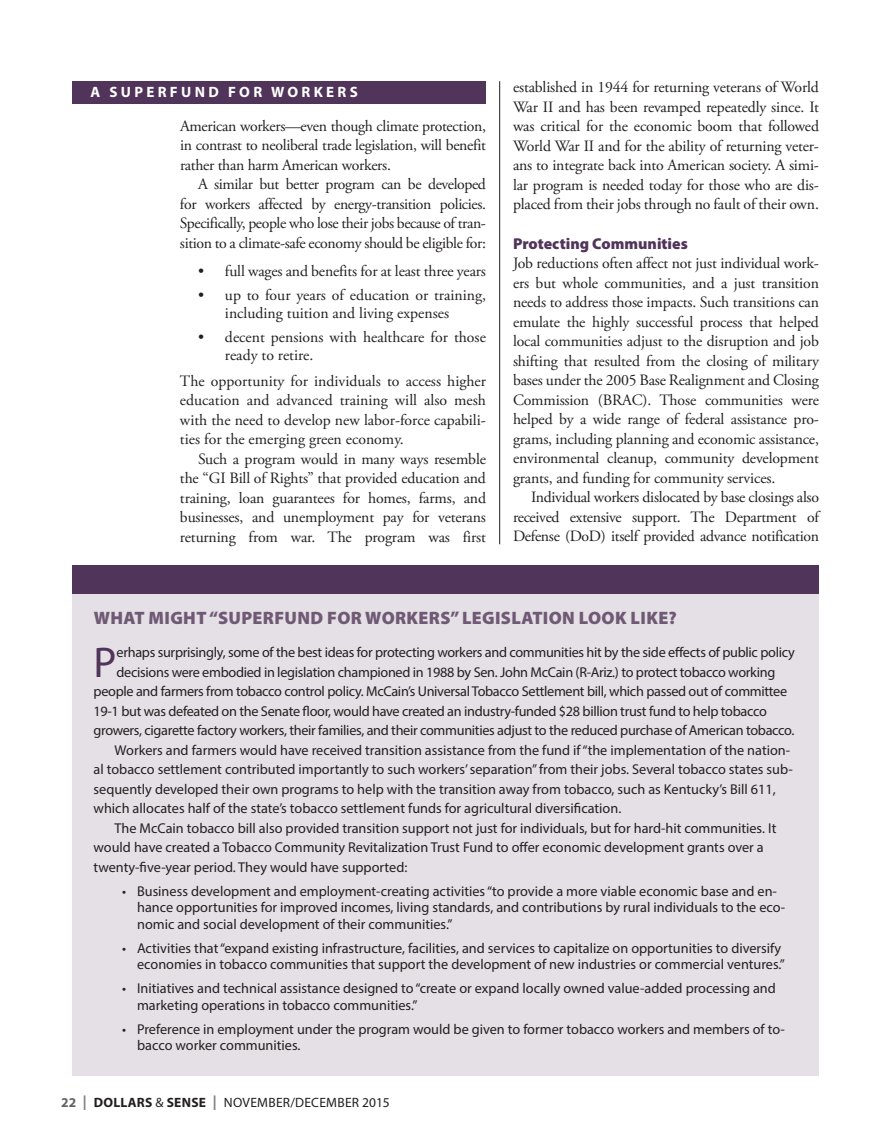
<style>
.page{position:relative;width:891px;height:1148px;background:#fff}
.page>*{position:absolute;margin:0;border:0;box-sizing:border-box;transform-origin:0 0}
.t1{font:43.2px "Myriad Pro";color:#503459}
.t2{font:900 18px "Myriad Pro";letter-spacing:.02em;color:#705975}
.t3{font:15.75px/19.5px "Adobe Garamond Pro";letter-spacing:-.01em;color:#231f20;text-align:justify}
.t4{font:900 15.75px "Myriad Pro";color:#503459}
.t5{font:700 15px "Myriad Pro";letter-spacing:.22em;color:#fff}
.t6{font:14.25px/16.5px "Myriad Pro";color:#231f20}
.t7{font:14.25px "Myriad Pro";letter-spacing:-.02em;color:#231f20}
.t8{font:13.5px "Myriad Pro";letter-spacing:.02em;color:#231f20}
.s1{font-weight:700;color:#636366}
.s2{font-stretch:condensed;font-size:21px;color:#808285}
.s3{font-weight:700}
</style>
<div class="page">
<hr style="left:499px;top:81px;width:1px;height:463px;background:#231f20">
<div style="left:72px;top:81px;width:414px;height:22px;background:#503459"></div>
<div style="left:72px;top:566px;width:747px;height:510px;background:#e4e0e5"></div>
<div style="left:72px;top:566px;width:747px;height:28px;background:#503459"></div>
<p class="t5" style="left:90px;top:82px;width:269px">A SUPERFUND FOR WORKERS</p>
<p class="t3" style="left:180px;top:116px;width:308px">American workers—even though climate protection, in contrast to neoliberal trade legislation, will benefit rather than harm American workers.</p>
<p class="t3" style="left:180px;top:175px;width:308px;text-indent:18px">A similar but better program can be developed for workers affected by energy-transition policies.<br>Specifically, people who lose their jobs because of tran&shy;sition to a climate-safe economy should be eligible for:</p>
<p class="t3" style="left:198px;top:262px;width:290px">• full wages and benefits for at least three years</p>
<p class="t3" style="left:225px;top:287px;width:263px;line-height:18px;text-indent:-27px">• up to four years of education or training, including tuition and living expenses</p>
<p class="t3" style="left:225px;top:329px;width:262px;line-height:18px;text-indent:-27px">• decent pensions with healthcare for those ready to retire.</p>
<p class="t3" style="left:180px;top:371px;width:308px">The opportunity for individuals to access higher education and advanced training will also mesh with the need to develop new labor-force capabili&shy;ties for the emerging green economy.</p>
<p class="t3" style="left:180px;top:449px;width:308px;text-indent:18px">Such a program would in many ways resemble the “GI Bill of Rights” that provided education and training, loan guarantees for homes, farms, and businesses, and unemployment pay for veterans returning from war. The program was first</p>
<p class="t3" style="left:513px;top:78px;width:308px">established in 1944 for returning veterans of World War II and has been revamped repeatedly since. It was critical for the economic boom that followed World War II and for the ability of returning veter&shy;ans to integrate back into American society. A simi&shy;lar program is needed today for those who are dis&shy;placed from their jobs through no fault of their own.</p>
<p class="t4" style="left:513px;top:233px;width:176px">Protecting Communities</p>
<p class="t3" style="left:513px;top:254px;width:308px">Job reductions often affect not just individual work&shy;ers but whole communities, and a just transition needs to address those impacts. Such transitions can emulate the highly successful process that helped local communities adjust to the disruption and job shifting that resulted from the closing of military bases under the 2005 Base Realignment and Closing Commission (BRAC). Those communities were helped by a wide range of federal assistance pro&shy;grams, including planning and economic assistance, environmental cleanup, community development grants, and funding for community services.</p>
<p class="t3" style="left:513px;top:488px;width:308px;text-indent:18px">Individual workers dislocated by base closings also received extensive support. The Department of Defense (DoD) itself provided advance notification</p>
<p class="t2" style="left:94px;top:606px;width:585px">WHAT MIGHT “SUPERFUND FOR WORKERS” LEGISLATION LOOK LIKE?</p>
<h1 class="t1" style="left:94px;top:635px;width:24px">P</h1>
<p class="t7" style="left:117px;top:643px;width:680px">erhaps surprisingly, some of the best ideas for protecting workers and communities hit by the side effects of public policy</p>
<p class="t7" style="left:117px;top:663px;width:660px">decisions were embodied in legislation championed in 1988 by Sen. John McCain (R-Ariz.) to protect tobacco working</p>
<p class="t7" style="left:94px;top:682px;width:695px">people and farmers from tobacco control policy. McCain’s Universal Tobacco Settlement bill, which passed out of committee</p>
<p class="t7" style="left:94px;top:702px;width:675px">19-1 but was defeated on the Senate floor, would have created an industry-funded $28 billion trust fund to help tobacco</p>
<p class="t7" style="left:94px;top:721px;width:702px">growers, cigarette factory workers, their families, and their communities adjust to the reduced purchase of American tobacco.</p>
<p class="t6" style="left:115px;top:741px;width:677px">Workers and farmers would have received transition assistance from the fund if “the implementation of the nation-</p>
<p class="t6" style="left:94px;top:761px;width:701px">al tobacco settlement contributed importantly to such workers’ separation” from their jobs. Several tobacco states sub-</p>
<p class="t6" style="left:94px;top:780px;width:684px">sequently developed their own programs to help with the transition away from tobacco, such as Kentucky’s Bill 611,</p>
<p class="t6" style="left:94px;top:800px;width:529px">which allocates half of the state’s tobacco settlement funds for agricultural diversification.</p>
<p class="t6" style="left:115px;top:819px;width:663px">The McCain tobacco bill also provided transition support not just for individuals, but for hard-hit communities. It</p>
<p class="t6" style="left:94px;top:839px;width:672px">would have created a Tobacco Community Revitalization Trust Fund to offer economic development grants over a</p>
<p class="t6" style="left:94px;top:858px;width:315px">twenty-five-year period. They would have supported:</p>
<p class="t6" style="left:137px;top:882px;width:650px;text-indent:-15px">• Business development and employment-creating activities “to provide a more viable economic base and en&shy;hance opportunities for improved incomes, living standards, and contributions by rural individuals to the eco&shy;nomic and social development of their communities.”</p>
<p class="t6" style="left:122px;top:939px;width:664px;text-align:right">• Activities that “expand existing infrastructure, facilities, and services to capitalize on opportunities to diversify economies in tobacco communities that support the development of new industries or commercial ventures.”</p>
<p class="t6" style="left:137px;top:980px;width:640px;text-indent:-15px">• Initiatives and technical assistance designed to “create or expand locally owned value-added processing and marketing operations in tobacco communities.”</p>
<p class="t6" style="left:137px;top:1020px;width:649px;text-indent:-15px">• Preference in employment under the program would be given to former tobacco workers and members of to&shy;bacco worker communities.</p>
<p class="t8" style="left:61px;top:1093px;width:330px"><span class="s1">22</span> <span class="s2">l</span> <span class="s3">DOLLARS</span> &amp; <span class="s3">SENSE</span> <span class="s2">l</span> NOVEMBER/DECEMBER 2015</p>
</div>
